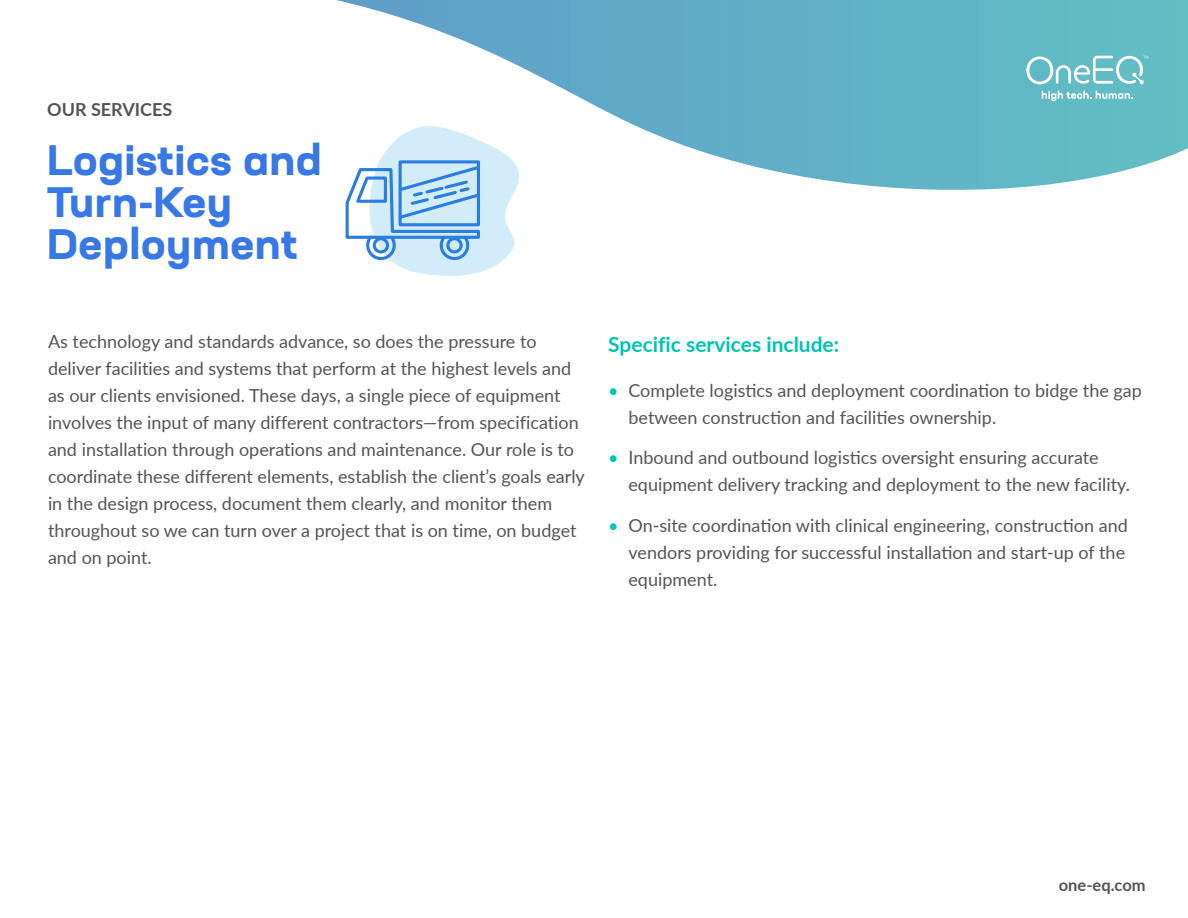
<style>
.page{position:relative;width:1188px;height:918px;background:#fff}
.page>*{position:absolute;margin:0;border:0;box-sizing:border-box;transform-origin:0 0}
.t1{font:700 expanded 42px/42px "Neusa Next Std";color:#3778e6}
.t2{font:700 21px "Lato";color:#00c4b3}
.t3{font:18px/27px "Lato";color:#535458}
.t4{font:700 18px "Lato";color:#535458}
.t5{font:700 16.5px "Lato";color:#535458}
.s1{color:#00c4b3}
</style>
<div class="page">
<svg style="left:336px;top:0;width:852px;height:227px"></svg>
<svg style="left:1026px;top:56px;width:122px;height:28px"></svg>
<svg style="left:1042px;top:91px;width:91px;height:10px"></svg>
<svg style="left:346px;top:126px;width:173px;height:150px"></svg>
<p class="t4" style="left:47px;top:96px;width:127px">OUR SERVICES</p>
<h1 class="t1" style="left:47px;top:138px;width:276px">Logistics and<br>Turn-Key<br>Deployment</h1>
<p class="t3" style="left:48px;top:328px;width:538px">As technology and standards advance, so does the pressure to deliver facilities and systems that perform at the highest levels and as our clients envisioned. These days, a single piece of equipment involves the input of many different contractors—from specification and installation through operations and maintenance. Our role is to coordinate these different elements, establish the client’s goals early in the design process, document them clearly, and monitor them throughout so we can turn over a project that is on time, on budget and on point.</p>
<p class="t2" style="left:608px;top:329px;width:233px">Specific services include:</p>
<p class="t3" style="left:628px;top:376px;width:515px;text-indent:-20px"><span class="s1">•</span> Complete logistics and deployment coordination to bidge the gap between construction and facilities ownership.</p>
<p class="t3" style="left:628px;top:444px;width:503px;text-indent:-20px"><span class="s1">•</span> Inbound and outbound logistics oversight ensuring accurate equipment delivery tracking and deployment to the new facility.</p>
<p class="t3" style="left:628px;top:511px;width:501px;text-indent:-20px"><span class="s1">•</span> On-site coordination with clinical engineering, construction and vendors providing for successful installation and start-up of the equipment.</p>
<p class="t5" style="left:1059px;top:873px;width:88px">one-eq.com</p>
</div>
